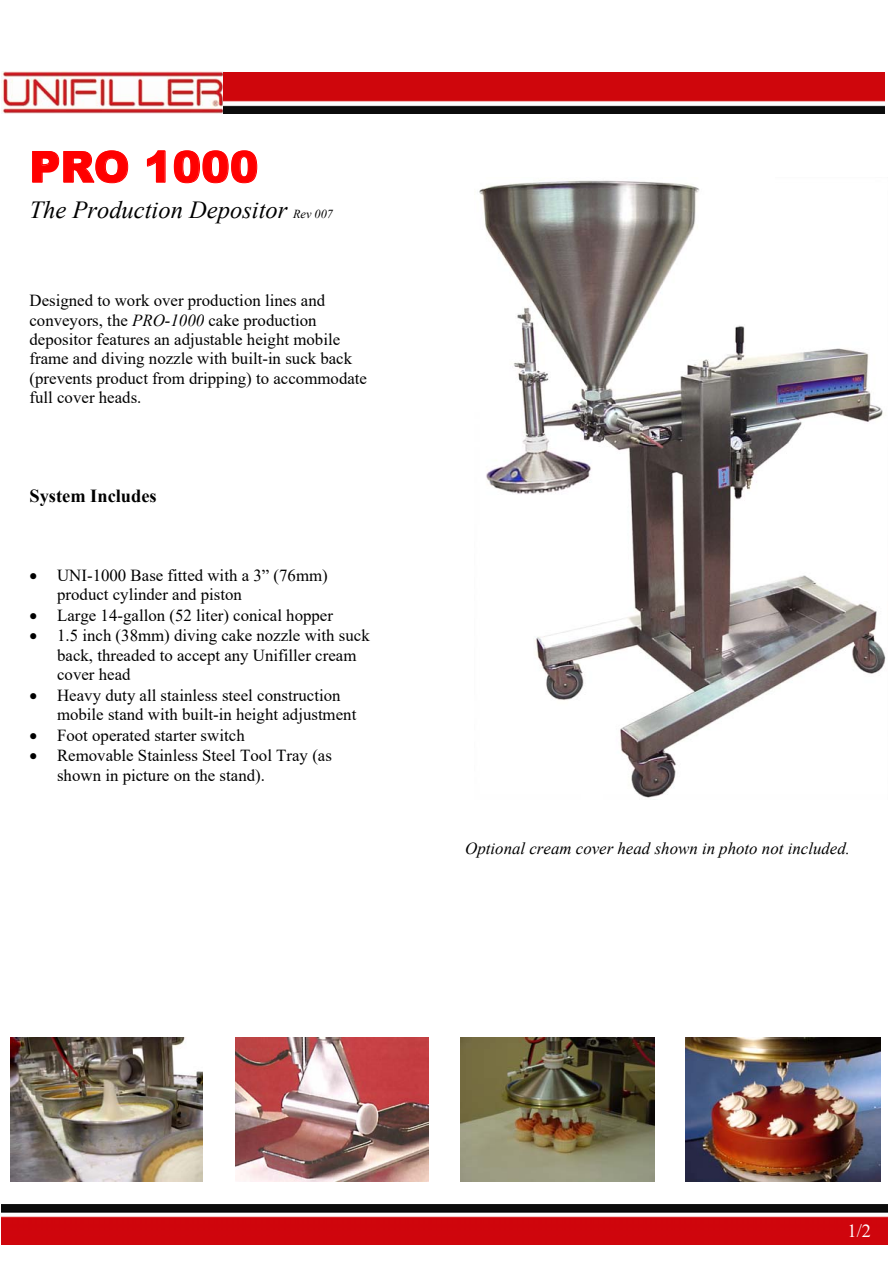
<style>
.page{position:relative;width:893px;height:1263px;background:#fff}
.page>*{position:absolute;margin:0;border:0;box-sizing:border-box;transform-origin:0 0}
.t1{font:900 42.9px "Arial";color:#f00}
.t2{font:italic 24.6px "Times New Roman";color:#000}
.t3{font:700 18.45px "Times New Roman";color:#000}
.t4{font:18.45px "Times New Roman";color:#fff}
.t5{font:16.8px/19.4px "Times New Roman";color:#000}
.t6{font:italic 16.8px "Times New Roman";color:#000}
.s1{font-size:12.3px}
.s2{font-style:italic}
</style>
<div class="page">
<img style="left:1px;top:1205px;width:886px;height:40px">
<img style="left:2px;top:71px;width:883px;height:43px">
<img style="left:479px;top:180px;width:407px;height:618px">
<img style="left:10px;top:1037px;width:193px;height:145px">
<img style="left:235px;top:1037px;width:193px;height:144px">
<img style="left:460px;top:1037px;width:194px;height:144px">
<img style="left:686px;top:1037px;width:194px;height:144px">
<p class="t1" style="left:30px;top:136px;width:231px">PRO 1000</p>
<p class="t2" style="left:30px;top:193px;width:305px">The Production Depositor <span class="s1">Rev 007</span></p>
<p class="t5" style="left:30px;top:290px;width:339px">Designed to work over production lines and conveyors, the <span class="s2">PRO-1000</span> cake production depositor features an adjustable height mobile frame and diving nozzle with built-in suck back (prevents product from dripping) to accommodate full cover heads.</p>
<p class="t3" style="left:30px;top:482px;width:129px">System Includes</p>
<p class="t5" style="left:57px;top:565px;width:272px;text-indent:-28px">• UNI-1000 Base fitted with a 3” (76mm) product cylinder and piston</p>
<p class="t5" style="left:30px;top:605px;width:305px">• Large 14-gallon (52 liter) conical hopper</p>
<p class="t5" style="left:57px;top:625px;width:314px;text-indent:-28px">• 1.5 inch (38mm) diving cake nozzle with suck back, threaded to accept any Unifiller cream cover head</p>
<p class="t5" style="left:57px;top:685px;width:301px;text-indent:-28px">• Heavy duty all stainless steel construction mobile stand with built-in height adjustment</p>
<p class="t5" style="left:30px;top:725px;width:217px">• Foot operated starter switch</p>
<p class="t5" style="left:57px;top:745px;width:276px;text-indent:-28px">• Removable Stainless Steel Tool Tray (as shown in picture on the stand).</p>
<p class="t6" style="left:465px;top:837px;width:386px">Optional cream cover head shown in photo not included.</p>
<p class="t4" style="left:847px;top:1218px;width:25px">1/2</p>
</div>
